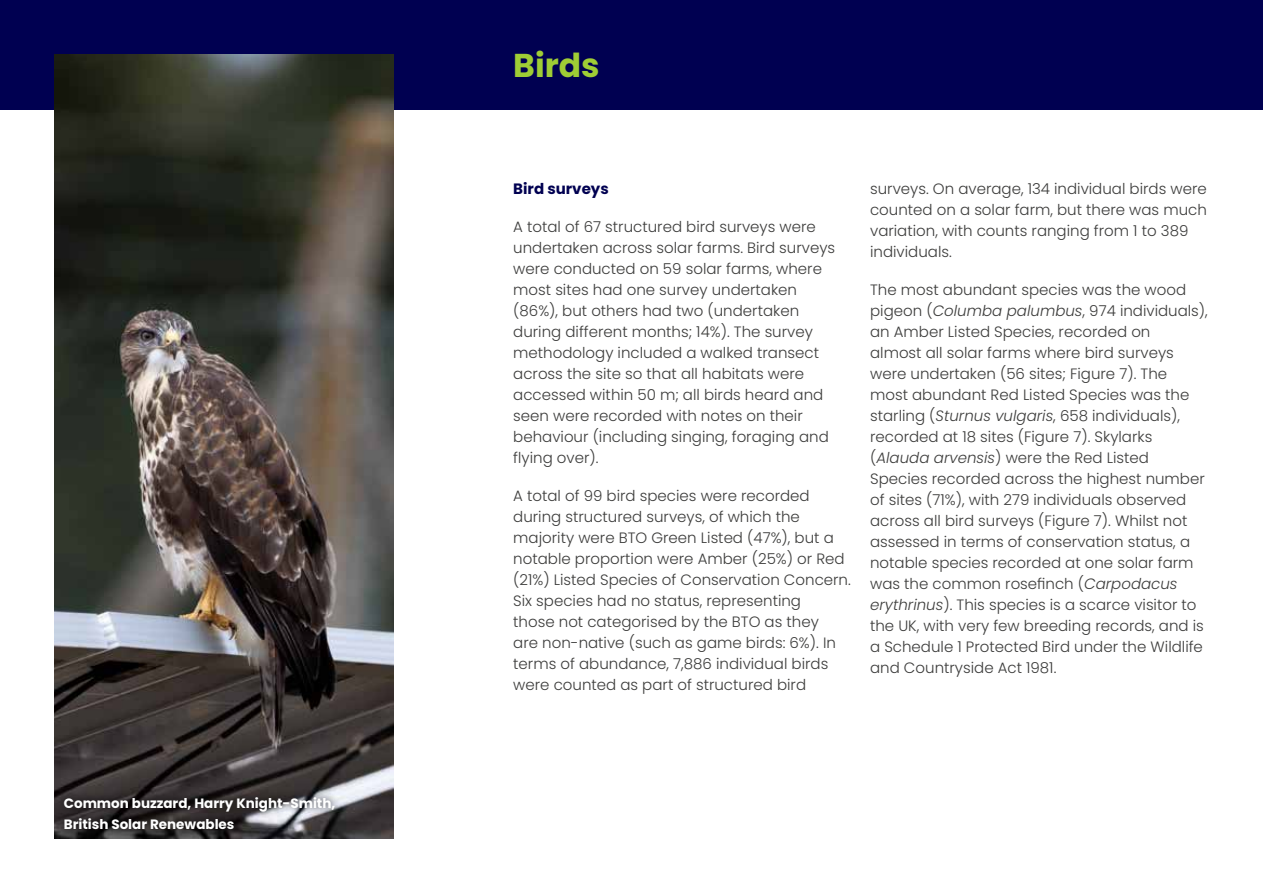
<style>
.page{position:relative;width:1263px;height:893px;background:#fff}
.page>*{position:absolute;margin:0;border:0;box-sizing:border-box;transform-origin:0 0}
.t1{font:700 33px "Poppins";color:#9fcd35}
.t2{font:300 15px/21px "Poppins";color:#3c3c3b}
.t3{font:700 15px "Poppins";color:#000051}
.t4{font:700 13.5px/21px "Poppins";color:#fff}
.s1{font-style:italic}
</style>
<div class="page">
<div style="left:0;top:0;width:1263px;height:109px;background:#000051"></div>
<img style="left:54px;top:54px;width:339px;height:785px">
<div style="left:57px;top:790px;width:285px;height:47px;background:#000;opacity:.75"></div>
<p class="t4" style="left:64px;top:793px;width:273px">Common buzzard, Harry Knight-Smith,<br>British Solar Renewables</p>
<h1 class="t1" style="left:513px;top:46px;width:88px">Birds</h1>
<p class="t3" style="left:513px;top:180px;width:97px">Bird surveys</p>
<p class="t2" style="left:513px;top:217px;width:323px">A total of 67 structured bird surveys were undertaken across solar farms. Bird surveys were conducted on 59 solar farms, where most sites had one survey undertaken (86%), but others had two (undertaken during different months; 14%). The survey methodology included a walked transect across the site so that all habitats were accessed within 50 m; all birds heard and seen were recorded with notes on their behaviour (including singing, foraging and flying over).</p>
<p class="t2" style="left:513px;top:486px;width:339px">A total of 99 bird species were recorded during structured surveys, of which the majority were BTO Green Listed (47%), but a notable proportion were Amber (25%) or Red (21%) Listed Species of Conservation Concern.<br>Six species had no status, representing<br>those not categorised by the BTO as they<br>are non-native (such as game birds: 6%). In terms of abundance, 7,886 individual birds were counted as part of structured bird</p>
<p class="t2" style="left:870px;top:179px;width:338px">surveys. On average, 134 individual birds were counted on a solar farm, but there was much variation, with counts ranging from 1 to 389 individuals.</p>
<p class="t2" style="left:870px;top:280px;width:339px">The most abundant species was the wood pigeon (<span class="s1">Columba palumbus</span>, 974 individuals), an Amber Listed Species, recorded on<br>almost all solar farms where bird surveys were undertaken (56 sites; Figure 7). The most abundant Red Listed Species was the starling (<span class="s1">Sturnus vulgaris</span>, 658 individuals), recorded at 18 sites (Figure 7). Skylarks (<span class="s1">Alauda arvensis</span>) were the Red Listed Species recorded across the highest number of sites (71%), with 279 individuals observed across all bird surveys (Figure 7). Whilst not assessed in terms of conservation status, a notable species recorded at one solar farm was the common rosefinch (<span class="s1">Carpodacus erythrinus</span>). This species is a scarce visitor to the UK, with very few breeding records, and is a Schedule 1 Protected Bird under the Wildlife and Countryside Act 1981.</p>
</div>
